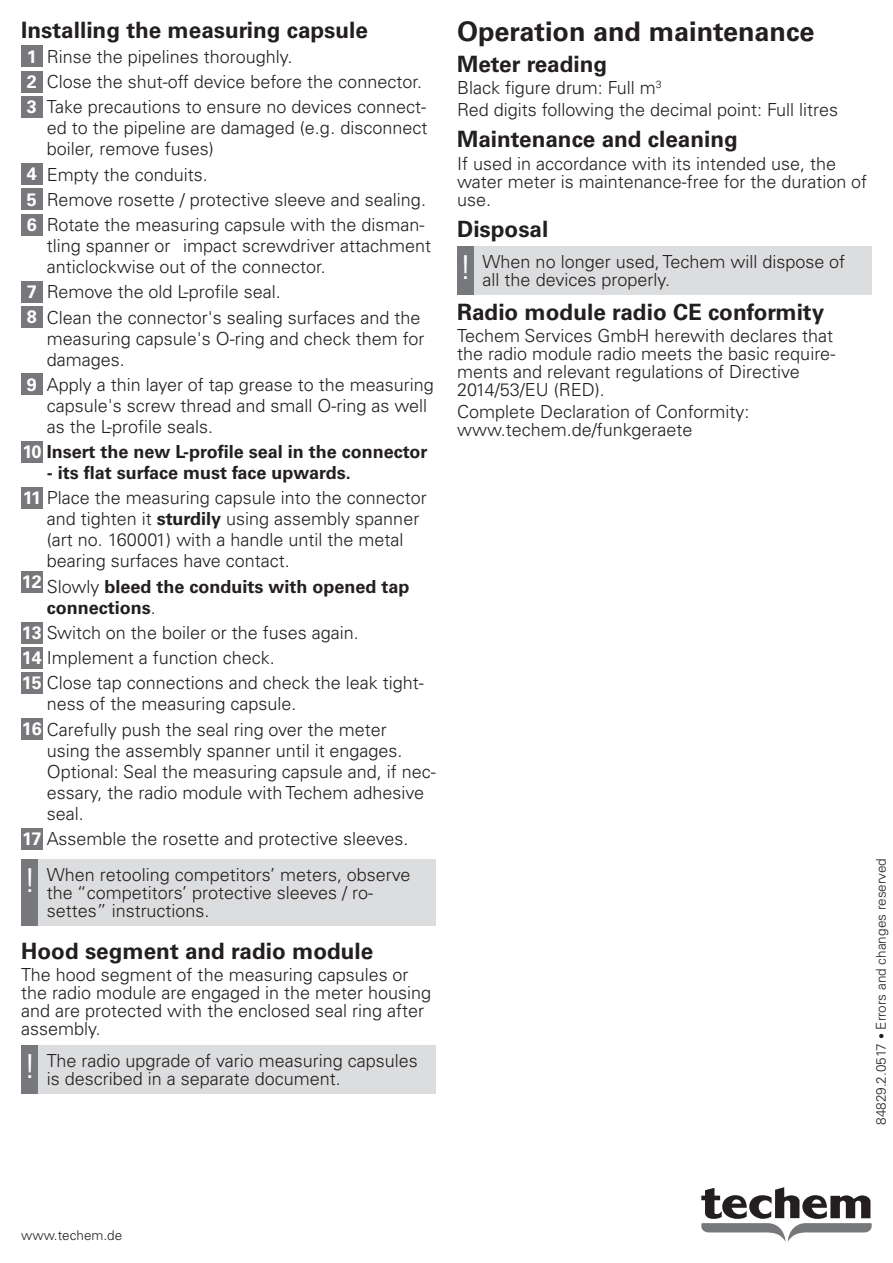
<style>
.page{position:relative;width:893px;height:1263px;background:#fff}
.page>*{position:absolute;margin:0;border:0;box-sizing:border-box;transform-origin:0 0}
.t1{font:300 33px "Univers LTCYR 45";color:#fff}
.Titel_2{font:700 27px "Univers LTCYR 65";color:#231f20}
.Titel_3{font:700 22.5px "Univers LTCYR 65";color:#231f20}
.Liste_Nummer{font:300 18px/21px "Univers LTCYR 45";color:#231f20}
.Fließtext{font:300 18px/18px "Univers LTCYR 45";color:#231f20}
.Hinweis{font:300 18px/18px "Univers LTCYR 45";color:#231f20}
.Liste_Nummer-2{font:700 18px/21px "Univers LTCYR 65";color:#231f20}
.t2{font:700 18px "Univers LTCYR 65";color:#fff}
.Seitenzeile{font:300 13.5px "Univers LTCYR 45";color:#231f20}
.s1{color:#fff}
.s2{font-family:"Univers LTCYR 65";font-weight:700;color:#fff}
.s3{font-family:"Univers LTCYR 65";font-weight:700}
.s4{font-family:"Univers LTCYR 45";font-weight:300}
.s5{font-size:12px}
</style>
<div class="page">
<svg style="left:701px;top:1187px;width:171px;height:55px"></svg>
<div style="left:21px;top:46px;width:22px;height:21px;background:#76787b"></div>
<div style="left:21px;top:71px;width:22px;height:21px;background:#76787b"></div>
<div style="left:21px;top:96px;width:22px;height:22px;background:#76787b"></div>
<div style="left:21px;top:164px;width:22px;height:21px;background:#76787b"></div>
<div style="left:21px;top:189px;width:22px;height:21px;background:#76787b"></div>
<div style="left:21px;top:214px;width:22px;height:21px;background:#76787b"></div>
<div style="left:21px;top:281px;width:22px;height:22px;background:#76787b"></div>
<div style="left:21px;top:307px;width:22px;height:21px;background:#76787b"></div>
<div style="left:21px;top:374px;width:22px;height:21px;background:#76787b"></div>
<div style="left:21px;top:441px;width:22px;height:21px;background:#76787b"></div>
<div style="left:21px;top:487px;width:22px;height:22px;background:#76787b"></div>
<div style="left:21px;top:571px;width:22px;height:22px;background:#76787b"></div>
<div style="left:21px;top:622px;width:22px;height:21px;background:#76787b"></div>
<div style="left:21px;top:647px;width:22px;height:21px;background:#76787b"></div>
<div style="left:21px;top:672px;width:22px;height:22px;background:#76787b"></div>
<div style="left:21px;top:719px;width:22px;height:21px;background:#76787b"></div>
<div style="left:21px;top:828px;width:22px;height:21px;background:#76787b"></div>
<div style="left:21px;top:859px;width:17px;height:66px;background:#76787b"></div>
<div style="left:38px;top:859px;width:398px;height:66px;background:#dcdddf"></div>
<div style="left:21px;top:1045px;width:17px;height:48px;background:#76787b"></div>
<div style="left:38px;top:1045px;width:398px;height:48px;background:#dcdddf"></div>
<div style="left:457px;top:247px;width:17px;height:48px;background:#76787b"></div>
<div style="left:474px;top:247px;width:398px;height:48px;background:#dcdddf"></div>
<p class="Titel_3" style="left:21px;top:14px;width:348px">Installing the measuring capsule</p>
<p class="t2" style="left:27px;top:43px;width:12px">1</p>
<p class="Liste_Nummer" style="left:47px;top:45px;width:247px">Rinse the pipelines thoroughly.</p>
<p class="t2" style="left:27px;top:69px;width:12px">2</p>
<p class="Liste_Nummer" style="left:47px;top:71px;width:377px">Close the shut-off device before the connector.</p>
<p class="t2" style="left:27px;top:94px;width:12px">3</p>
<p class="Liste_Nummer" style="left:47px;top:96px;width:382px;text-align:justify">Take precautions to ensure no devices connect&shy;ed to the pipeline are damaged (e.g. disconnect boiler, remove fuses)</p>
<p class="t2" style="left:27px;top:161px;width:12px">4</p>
<p class="Liste_Nummer" style="left:47px;top:163px;width:163px">Empty the conduits.</p>
<p class="t2" style="left:27px;top:186px;width:12px">5</p>
<p class="Liste_Nummer" style="left:47px;top:188px;width:381px">Remove rosette / protective sleeve and sealing.</p>
<p class="t2" style="left:27px;top:212px;width:12px">6</p>
<p class="Liste_Nummer" style="left:47px;top:214px;width:386px">Rotate the measuring capsule with the disman&shy;tling spanner or impact screwdriver attachment anticlockwise out of the connector.</p>
<p class="t2" style="left:27px;top:279px;width:12px">7</p>
<p class="Liste_Nummer" style="left:47px;top:281px;width:235px">Remove the old L-profile seal.</p>
<p class="t2" style="left:27px;top:304px;width:12px">8</p>
<p class="Liste_Nummer" style="left:47px;top:306px;width:379px">Clean the connector's sealing surfaces and the measuring capsule's O-ring and check them for damages.</p>
<p class="t2" style="left:27px;top:372px;width:12px">9</p>
<p class="Liste_Nummer" style="left:47px;top:373px;width:389px">Apply a thin layer of tap grease to the measuring capsule's screw thread and small O-ring as well as the L-profile seals.</p>
<p class="Liste_Nummer-2" style="left:22px;top:440px;width:407px"><span class="s1">10</span> Insert the new L-profile seal in the connector</p>
<p class="Liste_Nummer-2" style="left:47px;top:461px;width:305px">- its flat surface must face upwards.</p>
<p class="Fließtext" style="left:23px;top:488px;width:406px"><span class="s2">11</span> Place the measuring capsule into the connector</p>
<p class="Liste_Nummer" style="left:47px;top:508px;width:374px">and tighten it <span class="s3">sturdily</span> using assembly spanner (art no. 160001) with a handle until the metal bearing surfaces have contact.</p>
<p class="t2" style="left:22px;top:569px;width:22px">12</p>
<p class="Liste_Nummer-2" style="left:47px;top:575px;width:364px"><span class="s4">Slowly</span> bleed the conduits with opened tap connections<span class="s4">.</span></p>
<p class="Fließtext" style="left:22px;top:623px;width:338px"><span class="s2">13</span> Switch on the boiler or the fuses again.</p>
<p class="Fließtext" style="left:22px;top:648px;width:254px"><span class="s2">14</span> Implement a function check.</p>
<p class="Fließtext" style="left:22px;top:673px;width:404px"><span class="s2">15</span> Close tap connections and check the leak tight-</p>
<p class="Liste_Nummer" style="left:47px;top:693px;width:251px">ness of the measuring capsule.</p>
<p class="Fließtext" style="left:22px;top:720px;width:366px"><span class="s2">16</span> Carefully push the seal ring over the meter</p>
<p class="Liste_Nummer" style="left:47px;top:739px;width:391px">using the assembly spanner until it engages.<br>Optional: Seal the measuring capsule and, if nec&shy;essary, the radio module with Techem adhesive seal.</p>
<p class="Fließtext" style="left:22px;top:829px;width:388px"><span class="s2">17</span> Assemble the rosette and protective sleeves.</p>
<p class="t1" style="left:23px;top:858px;width:14px">!</p>
<p class="Hinweis" style="left:47px;top:865px;width:365px">When retooling competitors’ meters, observe the “competitors’ protective sleeves / ro&shy;settes” instructions.</p>
<p class="Titel_3" style="left:21px;top:935px;width:354px">Hood segment and radio module</p>
<p class="Fließtext" style="left:21px;top:965px;width:411px">The hood segment of the measuring capsules or the radio module are engaged in the meter housing and are protected with the enclosed seal ring after assembly.</p>
<p class="t1" style="left:23px;top:1044px;width:14px">!</p>
<p class="Hinweis" style="left:47px;top:1051px;width:373px">The radio upgrade of vario measuring capsules is described in a separate document.</p>
<p class="Titel_2" style="left:457px;top:12px;width:359px">Operation and maintenance</p>
<p class="Titel_3" style="left:457px;top:48px;width:152px">Meter reading</p>
<p class="Fließtext" style="left:457px;top:78px;width:206px">Black figure drum: Full m<sup>3</sup></p>
<p class="Fließtext" style="left:457px;top:100px;width:383px">Red digits following the decimal point: Full litres</p>
<p class="Titel_3" style="left:457px;top:124px;width:282px">Maintenance and cleaning</p>
<p class="Fließtext" style="left:457px;top:154px;width:412px">If used in accordance with its intended use, the water meter is maintenance-free for the duration of use.</p>
<p class="Titel_3" style="left:457px;top:213px;width:93px">Disposal</p>
<p class="t1" style="left:459px;top:246px;width:14px">!</p>
<p class="Hinweis" style="left:483px;top:253px;width:364px">When no longer used, Techem will dispose of all the devices properly.</p>
<p class="Titel_3" style="left:457px;top:296px;width:369px">Radio module radio CE conformity</p>
<p class="Fließtext" style="left:457px;top:326px;width:380px">Techem Services GmbH herewith declares that the radio module radio meets the basic require&shy;ments and relevant regulations of Directive 2014/53/EU (RED).</p>
<p class="Fließtext" style="left:457px;top:403px;width:294px">Complete Declaration of Conformity: www.techem.de/funkgeraete</p>
<p class="Seitenzeile" style="left:872px;top:1125px;width:268px;rotate:-90deg">84829.2.0517 <span class="s5">•</span> Errors and changes reserved</p>
<p class="Seitenzeile" style="left:21px;top:1226px;width:103px">www.techem.de</p>
</div>
